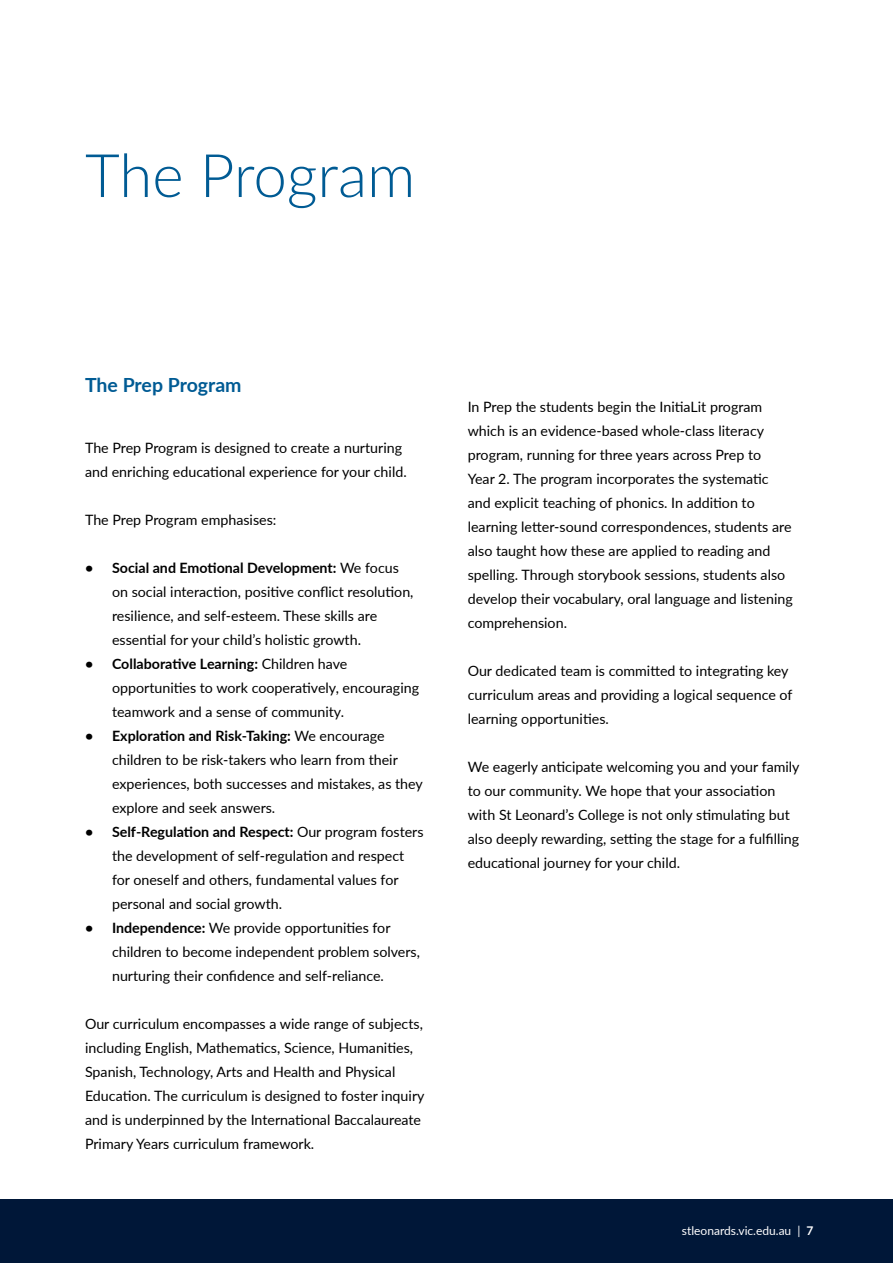
<style>
.page{position:relative;width:893px;height:1263px;background:#fff}
.page>*{position:absolute;margin:0;border:0;box-sizing:border-box;transform-origin:0 0}
.t1{font:300 60px "Lato";letter-spacing:-.005em;color:#005b94}
.t2{font:700 19.5px "Lato";letter-spacing:-.005em;color:#005b94}
.t3{font:14.25px/24px "Lato";color:#000}
.t4{font:12px "Lato";color:#fff}
.s1{font-weight:700}
</style>
<div class="page">
<div style="left:0;top:1200px;width:893px;height:63px;background:#001738"></div>
<h1 class="t1" style="left:85px;top:134px;width:332px">The Program</h1>
<h2 class="t2" style="left:85px;top:371px;width:158px">The Prep Program</h2>
<p class="t3" style="left:85px;top:435px;width:323px">The Prep Program is designed to create a nurturing and enriching educational experience for your child.</p>
<p class="t3" style="left:85px;top:507px;width:193px">The Prep Program emphasises:</p>
<p class="t3" style="left:112px;top:555px;width:303px;text-indent:-27px"><span class="s1">• Social and Emotional Development:</span> We focus on social interaction, positive conflict resolution, resilience, and self-esteem. These skills are essential for your child’s holistic growth.</p>
<p class="t3" style="left:112px;top:651px;width:309px;text-indent:-27px"><span class="s1">• Collaborative Learning:</span> Children have opportunities to work cooperatively, encouraging teamwork and a sense of community.</p>
<p class="t3" style="left:112px;top:723px;width:312px;text-indent:-27px"><span class="s1">• Exploration and Risk-Taking:</span> We encourage children to be risk-takers who learn from their experiences, both successes and mistakes, as they explore and seek answers.</p>
<p class="t3" style="left:112px;top:819px;width:313px;text-indent:-27px"><span class="s1">• Self-Regulation and Respect:</span> Our program fosters the development of self-regulation and respect for oneself and others, fundamental values for personal and social growth.</p>
<p class="t3" style="left:112px;top:915px;width:309px;text-indent:-27px"><span class="s1">• Independence:</span> We provide opportunities for children to become independent problem solvers, nurturing their confidence and self-reliance.</p>
<p class="t3" style="left:85px;top:1011px;width:341px">Our curriculum encompasses a wide range of subjects, including English, Mathematics, Science, Humanities, Spanish, Technology, Arts and Health and Physical Education. The curriculum is designed to foster inquiry and is underpinned by the International Baccalaureate Primary Years curriculum framework.</p>
<p class="t3" style="left:468px;top:394px;width:327px">In Prep the students begin the InitiaLit program which is an evidence-based whole-class literacy program, running for three years across Prep to<br>Year 2. The program incorporates the systematic and explicit teaching of phonics. In addition to learning letter-sound correspondences, students are also taught how these are applied to reading and spelling. Through storybook sessions, students also develop their vocabulary, oral language and listening comprehension.</p>
<p class="t3" style="left:468px;top:658px;width:326px">Our dedicated team is committed to integrating key curriculum areas and providing a logical sequence of learning opportunities.</p>
<p class="t3" style="left:468px;top:754px;width:333px">We eagerly anticipate welcoming you and your family to our community. We hope that your association with St Leonard’s College is not only stimulating but also deeply rewarding, setting the stage for a fulfilling educational journey for your child.</p>
<p class="t4" style="left:682px;top:1222px;width:133px">stleonards.vic.edu.au | <span class="s1">7</span></p>
</div>
